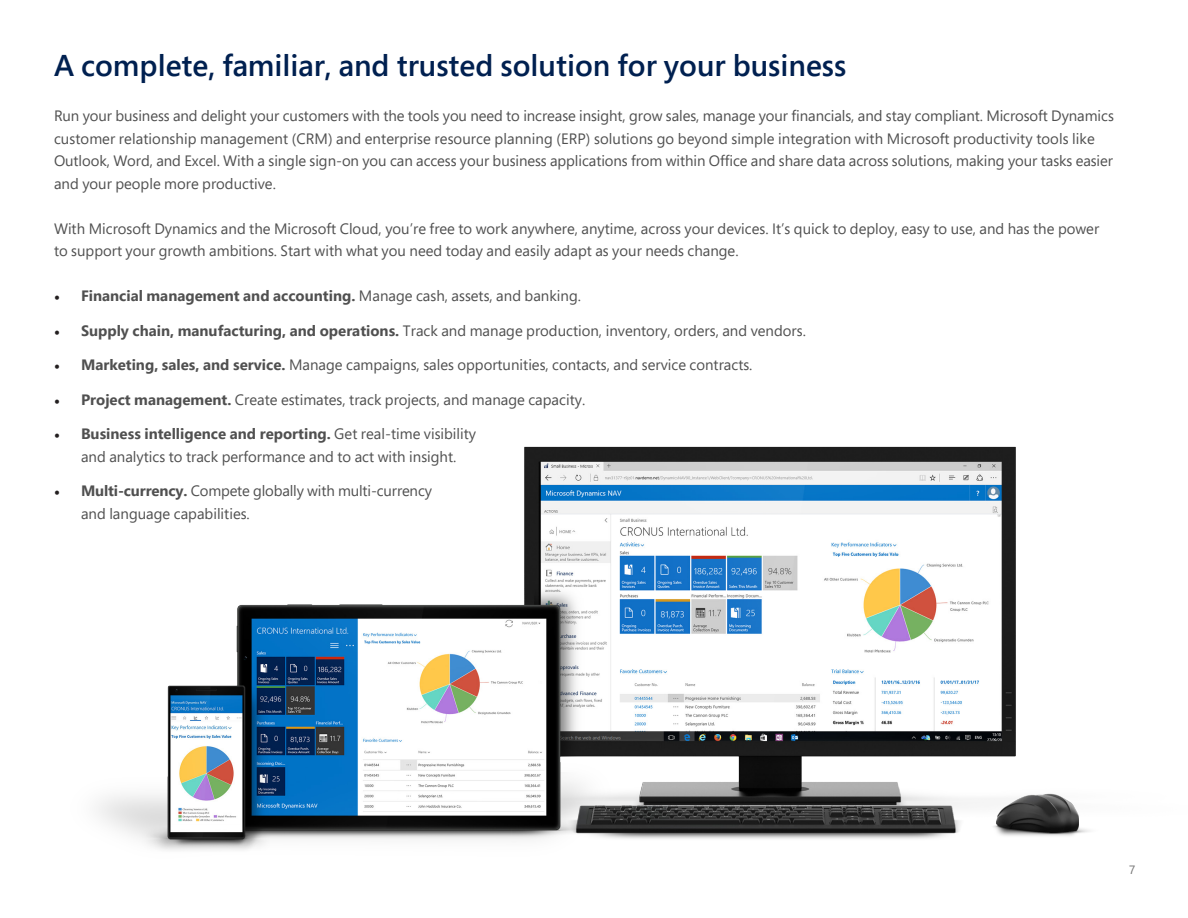
<style>
.page{position:relative;width:1188px;height:918px;background:#fff}
.page>*{position:absolute;margin:0;border:0;box-sizing:border-box;transform-origin:0 0}
.t1{font:600 30px "Segoe Pro";color:#002050}
.t2{font:15px/22.5px "Segoe Pro";color:#505050}
.t3{font:700 15px "Segoe Pro";color:#505050}
.t4{font:12px "Segoe Pro";color:#737373}
.s1{font-family:"Minion Pro";color:#231f20}
.s2{font-weight:400}
.s3{font-family:"Minion Pro";font-weight:700;color:#231f20}
.s4{font-weight:700}
</style>
<div class="page">
<img style="left:98px;top:446px;width:992px;height:404px">
<p class="t1" style="left:54px;top:45px;width:794px">A complete, familiar, and trusted solution for your business</p>
<p class="t2" style="left:54px;top:104px;width:1061px">Run your business and delight your customers with the tools you need to increase insight, grow sales, manage your financials, and stay compliant. Microsoft Dynamics customer relationship management (CRM) and enterprise resource planning (ERP) solutions go beyond simple integration with Microsoft productivity tools like Outlook, Word, and Excel. With a single sign-on you can access your business applications from within Office and share data across solutions, making your tasks easier and your people more productive.</p>
<p class="t2" style="left:54px;top:217px;width:1047px">With Microsoft Dynamics and the Microsoft Cloud, you’re free to work anywhere, anytime, across your devices. It’s quick to deploy, easy to use, and has the power to support your growth ambitions. Start with what you need today and easily adapt as your needs change.</p>
<p class="t3" style="left:54px;top:285px;width:529px"><span class="s1">•</span> Financial management and accounting. <span class="s2">Manage cash, assets, and banking.</span></p>
<p class="t2" style="left:54px;top:319px;width:753px"><span class="s3">•</span> <span class="s4">Supply chain, manufacturing, and operations.</span> Track and manage production, inventory, orders, and vendors.</p>
<p class="t2" style="left:54px;top:353px;width:700px"><span class="s3">•</span> <span class="s4">Marketing, sales, and service.</span> Manage campaigns, sales opportunities, contacts, and service contracts.</p>
<p class="t2" style="left:54px;top:388px;width:533px"><span class="s3">•</span> <span class="s4">Project management.</span> Create estimates, track projects, and manage capacity.</p>
<p class="t2" style="left:54px;top:422px;width:424px;text-align:center"><span class="s3">•</span> <span class="s4">Business intelligence and reporting.</span> Get real-time visibility and analytics to track performance and to act with insight.</p>
<p class="t2" style="left:81px;top:479px;width:352px;text-indent:-27px"><span class="s3">•</span> <span class="s4">Multi-currency.</span> Compete globally with multi-currency and language capabilities.</p>
<p class="t4" style="left:1129px;top:861px;width:8px">7</p>
</div>
